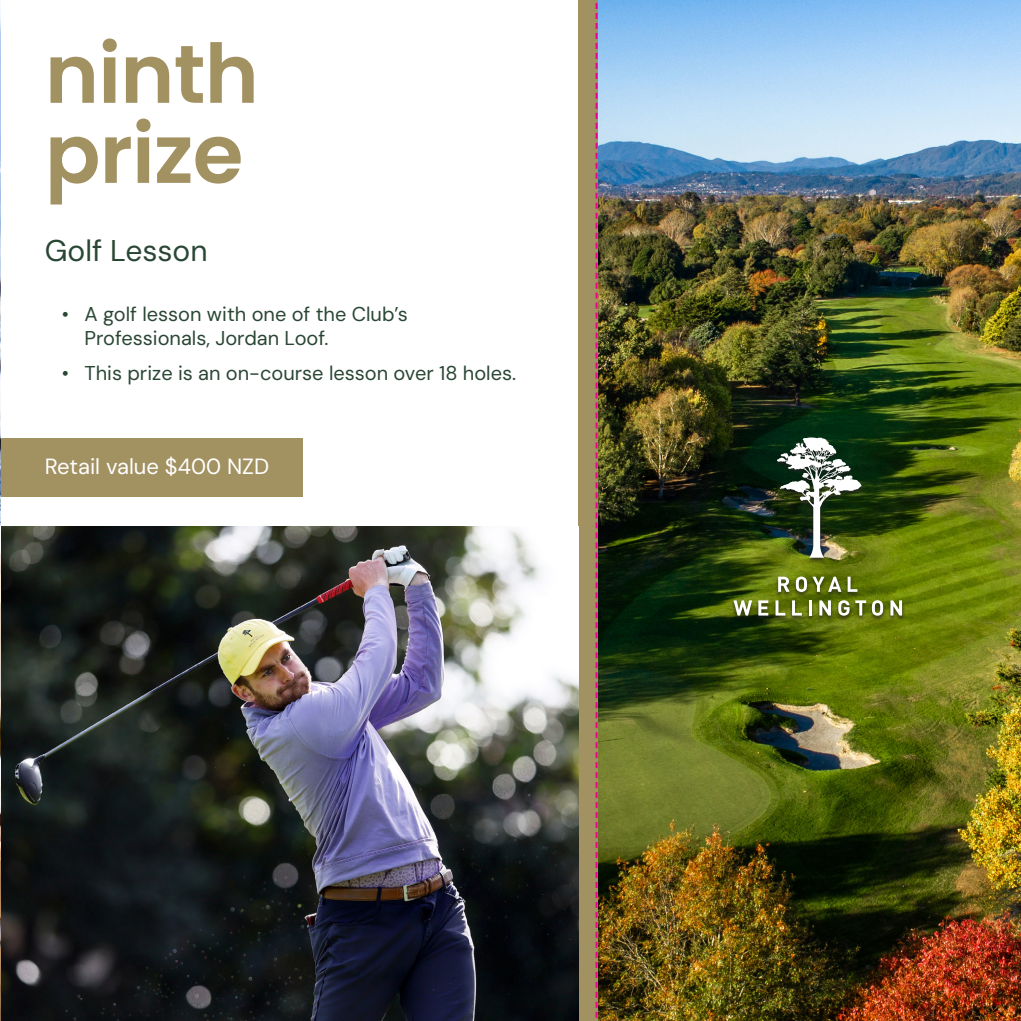
<style>
.page{position:relative;width:1021px;height:1021px;background:#fff}
.page>*{position:absolute;margin:0;border:0;box-sizing:border-box;transform-origin:0 0}
.t1{font:600 82px/80px "Poppins";letter-spacing:-.01em;color:#a29161}
.t2{font:30px "DM Sans 9 pt";color:#2a4635}
.t3{font:22px "DM Sans 9 pt";color:#fff}
.t4{font:20px/24px "DM Sans 9 pt";color:#2a4635}
</style>
<div class="page">
<div style="left:0;top:438px;width:302px;height:58px;background:#a29161"></div>
<img style="left:597px;top:0;width:423px;height:1020px">
<div style="left:578px;top:0;width:19px;height:1020px;background:#a29161"></div>
<svg style="left:595px;top:3px;width:2px;height:1015px"></svg>
<img style="left:1px;top:526px;width:577px;height:494px">
<img style="left:0;top:0;width:1px;height:526px">
<img style="left:0;top:526px;width:1px;height:494px">
<div style="left:730px;top:436px;width:174px;height:186px;background:#231f20;opacity:.75"></div>
<img style="left:777px;top:437px;width:84px;height:120px">
<svg style="left:778px;top:576px;width:11px;height:16px"></svg>
<svg style="left:795px;top:576px;width:46px;height:16px"></svg>
<svg style="left:847px;top:576px;width:10px;height:16px"></svg>
<svg style="left:733px;top:600px;width:19px;height:15px"></svg>
<svg style="left:758px;top:600px;width:10px;height:15px"></svg>
<svg style="left:775px;top:600px;width:10px;height:15px"></svg>
<svg style="left:792px;top:600px;width:9px;height:15px"></svg>
<hr style="left:808px;top:600px;width:3px;height:15px;background:#fff">
<svg style="left:819px;top:600px;width:12px;height:15px"></svg>
<svg style="left:838px;top:600px;width:11px;height:15px"></svg>
<svg style="left:855px;top:600px;width:28px;height:15px"></svg>
<svg style="left:890px;top:600px;width:12px;height:15px"></svg>
<p class="t1" style="left:45px;top:34px;width:215px">ninth prize</p>
<p class="t2" style="left:45px;top:231px;width:164px">Golf Lesson</p>
<p class="t4" style="left:85px;top:302px;width:325px;text-indent:-23px">• A golf lesson with one of the Club’s<br>Professionals, Jordan Loof.</p>
<p class="t4" style="left:62px;top:361px;width:455px">• This prize is an on-course lesson over 18 holes.</p>
<p class="t3" style="left:45px;top:452px;width:226px">Retail value $400 NZD</p>
</div>
